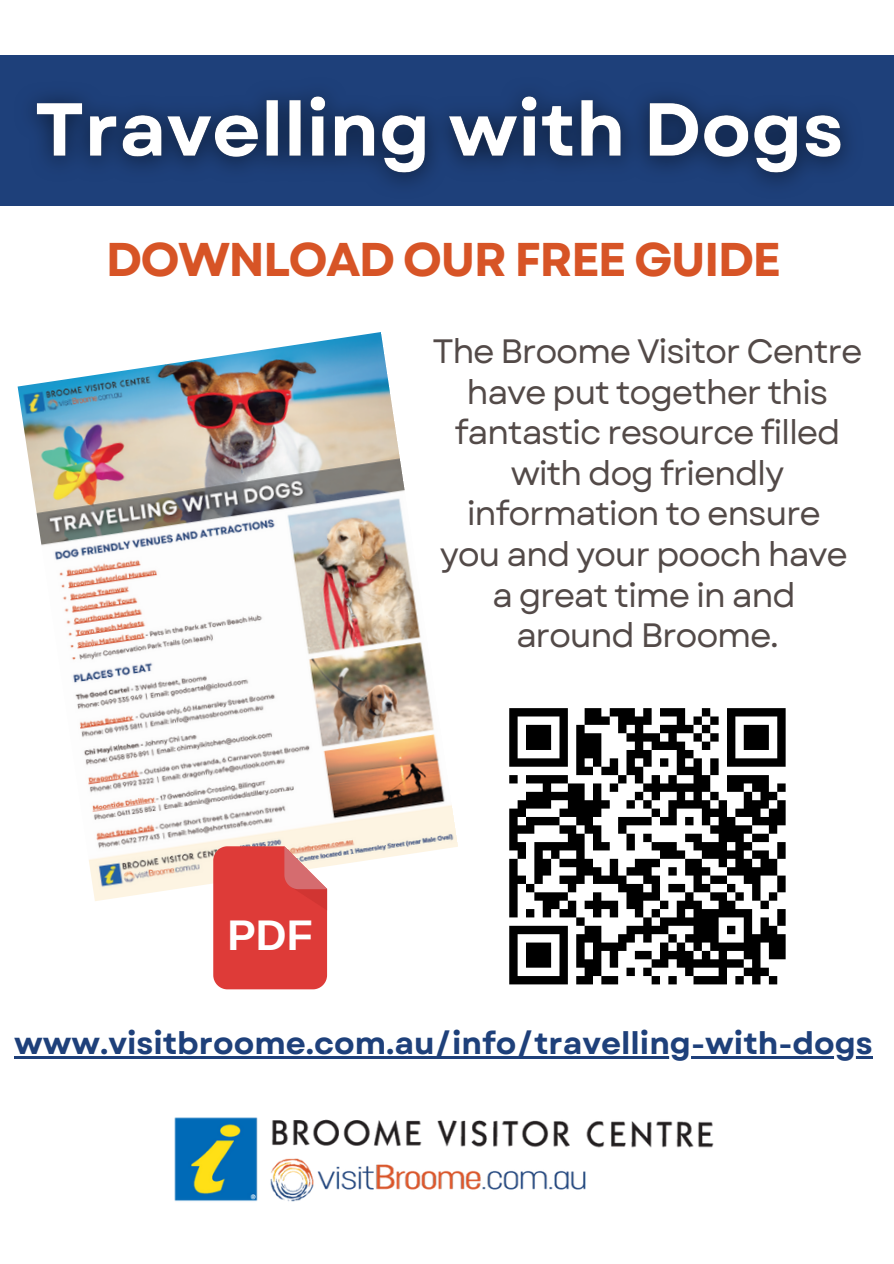
<style>
.page{position:relative;width:894px;height:1264px;background:#fff}
.page>*{position:absolute;margin:0;border:0;box-sizing:border-box;transform-origin:0 0}
.t1{font:700 47.25px "Garet";letter-spacing:-.04em;color:#d75426}
.t2{font:700 42.9px "Liberation Sans";color:#fff}
.t3{font:33.75px/40.5px "Garet";letter-spacing:-.04em;color:#534a48;text-align:center}
.t4{font:700 30.9px "Garet";color:#1e407a}
</style>
<div class="page">
<div style="left:0;top:55px;width:893px;height:151px;background:#1e407a"></div>
<img style="left:18px;top:332px;width:440px;height:569px">
<svg style="left:213px;top:846px;width:114px;height:143px;background:#de4845"></svg>
<svg style="left:509px;top:708px;width:277px;height:277px"></svg>
<img style="left:174px;top:1117px;width:540px;height:85px">
<img style="left:32px;top:95px;width:816px;height:89px">
<hr style="left:14px;top:1056px;width:858px;height:2px;background:#1e407a">
<h1 class="t1" style="left:106px;top:226px;width:676px">DOWNLOAD OUR FREE GUIDE</h1>
<p class="t2" style="left:227px;top:911px;width:87px">PDF</p>
<p class="t3" style="left:432px;top:331px;width:431px">The Broome Visitor Centre have put together this fantastic resource filled with dog friendly information to ensure<br>you and your pooch have a great time in and around Broome.</p>
<p class="t4" style="left:14px;top:1020px;width:860px">www.visitbroome.com.au/info/travelling-with-dogs</p>
</div>
